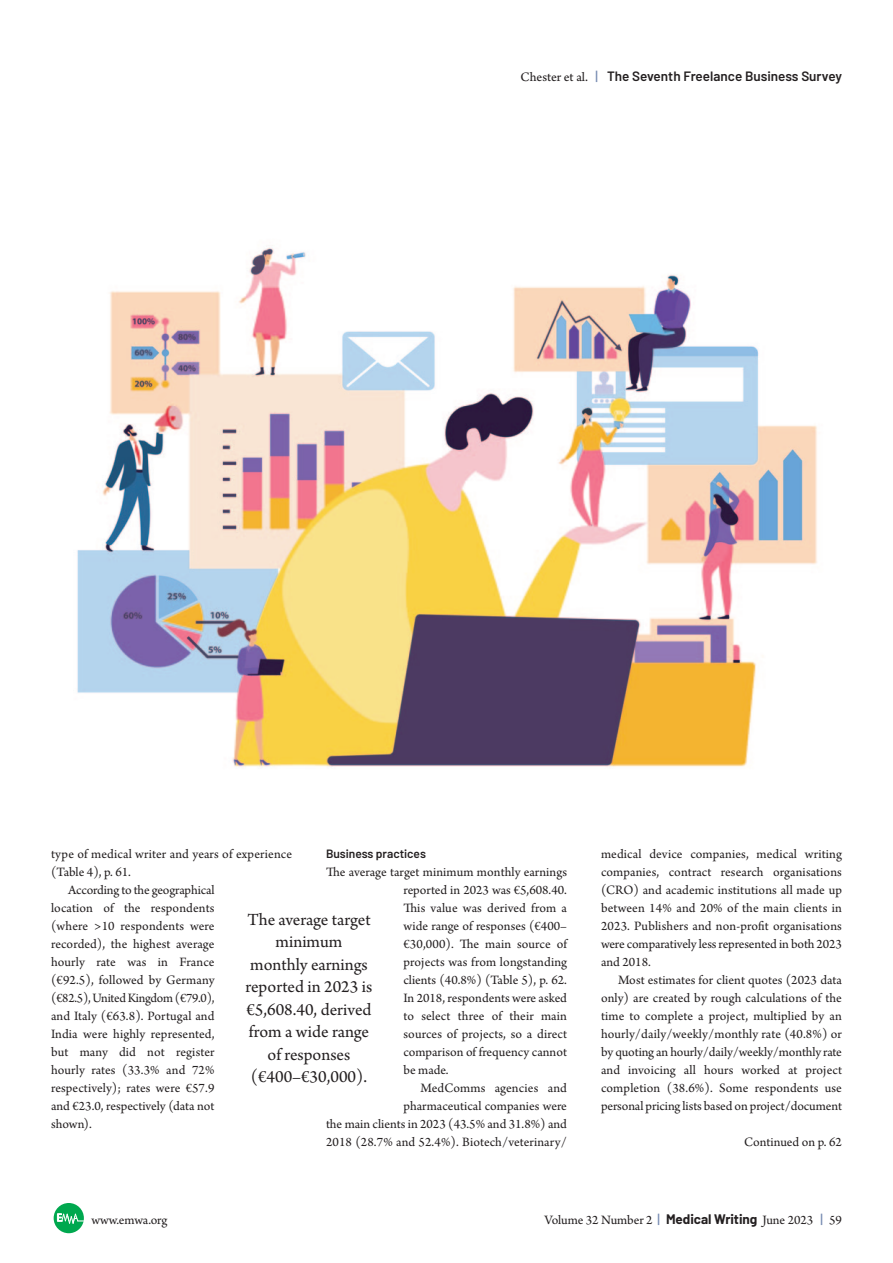
<style>
.page{position:relative;width:893px;height:1263px;background:#fff}
.page>*{position:absolute;margin:0;border:0;box-sizing:border-box;transform-origin:0 0}
.t1{font:18px/22.5px "Arno Pro";color:#231f20;text-align:center}
.t2{font:13.5px/18px "Arno Pro";color:#231f20;text-align:justify}
.t3{font:600 13.5px "Barlow";color:#231f20}
.t4{font:600 12px "Barlow";color:#231f20}
.s1{font-family:"Arno Pro Sm Text";font-weight:400}
.s2{font-weight:500;color:#7589b1}
.s3{font-family:"Barlow";font-weight:500;color:#7589b1}
.s4{font-family:"Barlow";font-weight:700}
</style>
<div class="page">
<svg style="left:54px;top:1203px;width:30px;height:30px"></svg>
<img style="left:77px;top:247px;width:740px;height:520px">
<p class="t3" style="left:521px;top:67px;width:323px"><span class="s1">Chester et al.</span> <span class="s2">|</span> The Seventh Freelance Business Survey</p>
<p class="t2" style="left:51px;top:846px;width:243px">type of medical writer and years of experience (Table 4), p. 61.</p>
<p class="t2" style="left:51px;top:882px;width:165px;text-indent:17px">According to the geographical location of the respondents (where &gt;10 respondents were recorded), the highest average hourly rate was in France (€92.5), followed by Germany (€82.5), United Kingdom (€79.0), and Italy (€63.8). Portugal and India were highly represented, but many did not register hourly rates (33.3% and 72% respectively); rates were €57.9 and €23.0, respectively (data not shown).</p>
<p class="t4" style="left:326px;top:846px;width:102px">Business practices</p>
<p class="t2" style="left:403px;top:864px;width:165px;text-indent:-77px">The average target minimum monthly earnings reported in 2023 was €5,608.40.<br>This value was derived from a wide range of responses (€400– €30,000). The main source of projects was from longstanding clients (40.8%) (Table 5), p. 62.<br>In 2018, respondents were asked to select three of their main sources of projects, so a direct comparison of frequency cannot be made.</p>
<p class="t2" style="left:326px;top:1080px;width:242px;text-align:right">MedComms agencies and<br>pharmaceutical com panies were<br>the main clients in 2023 (43.5% and 31.8%) and 2018 (28.7% and 52.4%). Biotech/veterinary/</p>
<p class="t1" style="left:246px;top:910px;width:128px">The average target minimum monthly earnings reported in 2023 is €5,608.40, derived from a wide range of responses (€400–€30,000).</p>
<p class="t2" style="left:601px;top:846px;width:242px">medical device companies, medical writing companies, contract research organisations (CRO) and academic institutions all made up between 14% and 20% of the main clients in 2023. Publishers and non-profit organisations were comparatively less repre sented in both 2023 and 2018.</p>
<p class="t2" style="left:601px;top:972px;width:242px;text-indent:17px">Most estimates for client quotes (2023 data only) are created by rough calculations of the time to complete a project, multiplied by an hourly/daily/weekly/monthly rate (40.8%) or by quoting an hourly/daily/weekly/monthly rate and invoicing all hours worked at project completion (38.6%). Some respondents use personal pricing lists based on project/document</p>
<p class="t2" style="left:744px;top:1134px;width:99px">Continued on p. 62</p>
<p class="t2" style="left:91px;top:1212px;width:78px">www.emwa.org</p>
<p class="t2" style="left:544px;top:1212px;width:299px">Volume 32 Number 2 <span class="s3">|</span> <span class="s4">Medical Writing</span> June 2023 <span class="s3">|</span> 59</p>
</div>
